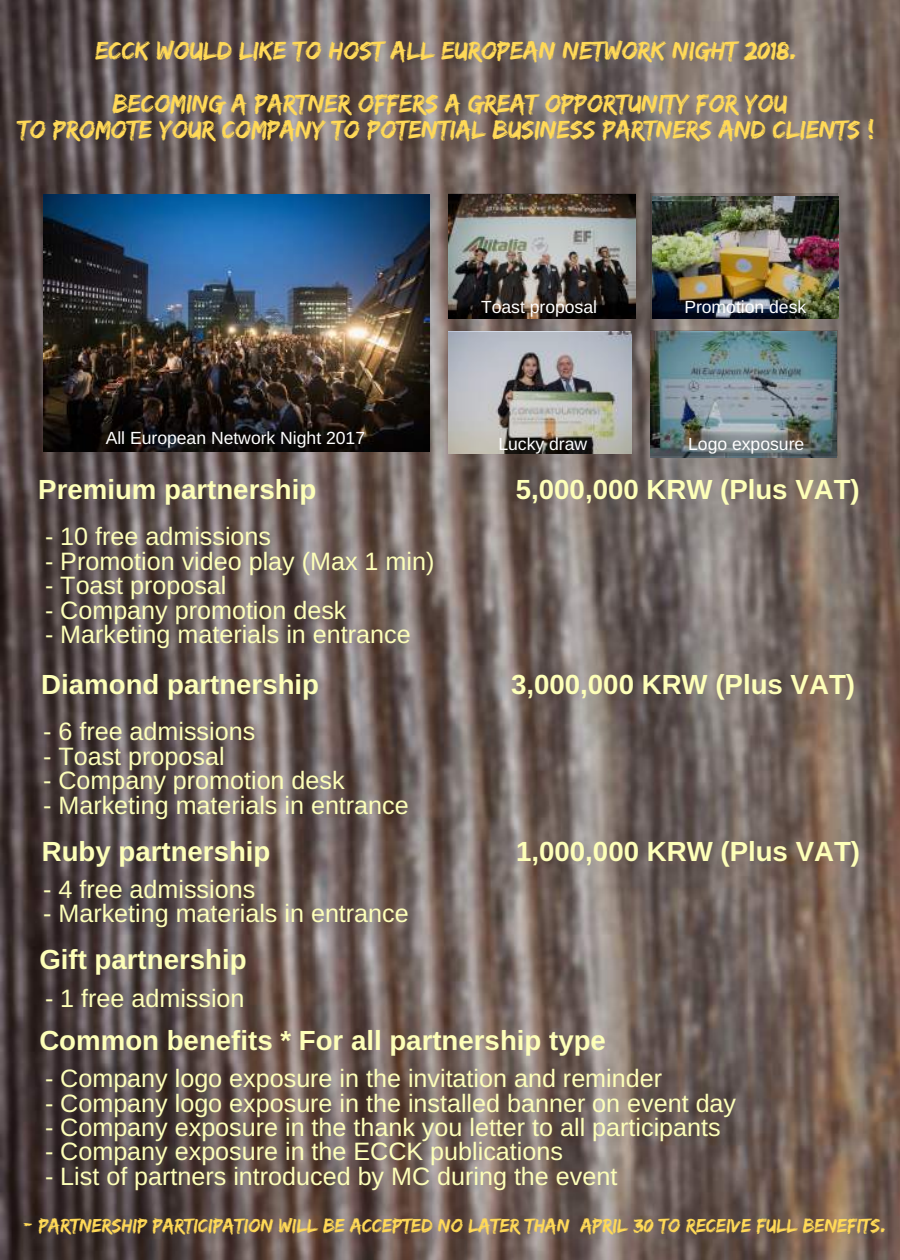
<style>
.page{position:relative;width:900px;height:1260px;background:#fff}
.page>*{position:absolute;margin:0;border:0;box-sizing:border-box;transform-origin:0 0}
.t1{font:700 27.75px "Arimo";color:#fdffb8}
.t2{font:26.5px/52.5px "Edo SZ";color:#ffd957;text-align:center}
.t3{font:25.25px "Arimo";color:#fdffb8}
.t4{font:20px "Edo SZ";color:#ffd957}
.t5{font:17.5px "Arimo";color:#fff}
</style>
<div class="page">
<img style="left:0;top:0;width:900px;height:1260px">
<img style="left:43px;top:195px;width:386px;height:257px">
<img style="left:651px;top:193px;width:187px;height:126px">
<img style="left:651px;top:330px;width:187px;height:126px">
<img style="left:448px;top:193px;width:188px;height:126px">
<img style="left:448px;top:332px;width:184px;height:122px">
<p class="t2" style="left:95px;top:24px;width:703px">ECCK WOULD LIKE TO HOST ALL EUROPEAN NETWORK NIGHT 2018.<br>BECOMING A PARTNER OFFERS A GREAT OPPORTUNITY FOR YOU</p>
<p class="t2" style="left:18px;top:103px;width:858px">TO PROMOTE YOUR COMPANY TO POTENTIAL BUSINESS PARTNERS AND CLIENTS !</p>
<p class="t5" style="left:481px;top:297px;width:118px">Toast proposal</p>
<p class="t5" style="left:684px;top:297px;width:123px">Promotion desk</p>
<p class="t5" style="left:106px;top:429px;width:261px">All European Network Night 2017</p>
<p class="t5" style="left:498px;top:434px;width:90px">Lucky draw</p>
<p class="t5" style="left:688px;top:434px;width:118px">Logo exposure</p>
<p class="t1" style="left:38px;top:474px;width:279px">Premium partnership</p>
<p class="t1" style="left:516px;top:474px;width:346px">5,000,000 KRW (Plus VAT)</p>
<p class="t3" style="left:45px;top:523px;width:228px">- 10 free admissions</p>
<p class="t3" style="left:45px;top:547px;width:391px">- Promotion video play (Max 1 min)</p>
<p class="t3" style="left:45px;top:571px;width:183px">- Toast proposal</p>
<p class="t3" style="left:45px;top:596px;width:303px">- Company promotion desk</p>
<p class="t3" style="left:45px;top:620px;width:367px">- Marketing materials in entrance</p>
<p class="t1" style="left:41px;top:669px;width:279px">Diamond partnership</p>
<p class="t1" style="left:511px;top:669px;width:346px">3,000,000 KRW (Plus VAT)</p>
<p class="t3" style="left:43px;top:718px;width:214px">- 6 free admissions</p>
<p class="t3" style="left:43px;top:742px;width:183px">- Toast proposal</p>
<p class="t3" style="left:43px;top:766px;width:303px">- Company promotion desk</p>
<p class="t3" style="left:43px;top:791px;width:367px">- Marketing materials in entrance</p>
<p class="t1" style="left:42px;top:836px;width:230px">Ruby partnership</p>
<p class="t1" style="left:516px;top:836px;width:346px">1,000,000 KRW (Plus VAT)</p>
<p class="t3" style="left:43px;top:875px;width:214px">- 4 free admissions</p>
<p class="t3" style="left:43px;top:899px;width:367px">- Marketing materials in entrance</p>
<p class="t1" style="left:39px;top:944px;width:209px">Gift partnership</p>
<p class="t3" style="left:45px;top:984px;width:201px">- 1 free admission</p>
<p class="t1" style="left:39px;top:1025px;width:568px">Common benefits * For all partnership type</p>
<p class="t3" style="left:45px;top:1064px;width:619px">- Company logo exposure in the invitation and reminder</p>
<p class="t3" style="left:45px;top:1089px;width:693px">- Company logo exposure in the installed banner on event day</p>
<p class="t3" style="left:45px;top:1113px;width:677px">- Company exposure in the thank you letter to all participants</p>
<p class="t3" style="left:45px;top:1138px;width:519px">- Company exposure in the ECCK publications</p>
<p class="t3" style="left:45px;top:1162px;width:574px">- List of partners introduced by MC during the event</p>
<p class="t4" style="left:23px;top:1214px;width:865px">- PARTNERSHIP PARTICIPATION WILL BE ACCEPTED NO LATER THAN APRIL 30 TO RECEIVE FULL BENEFITS.</p>
</div>
